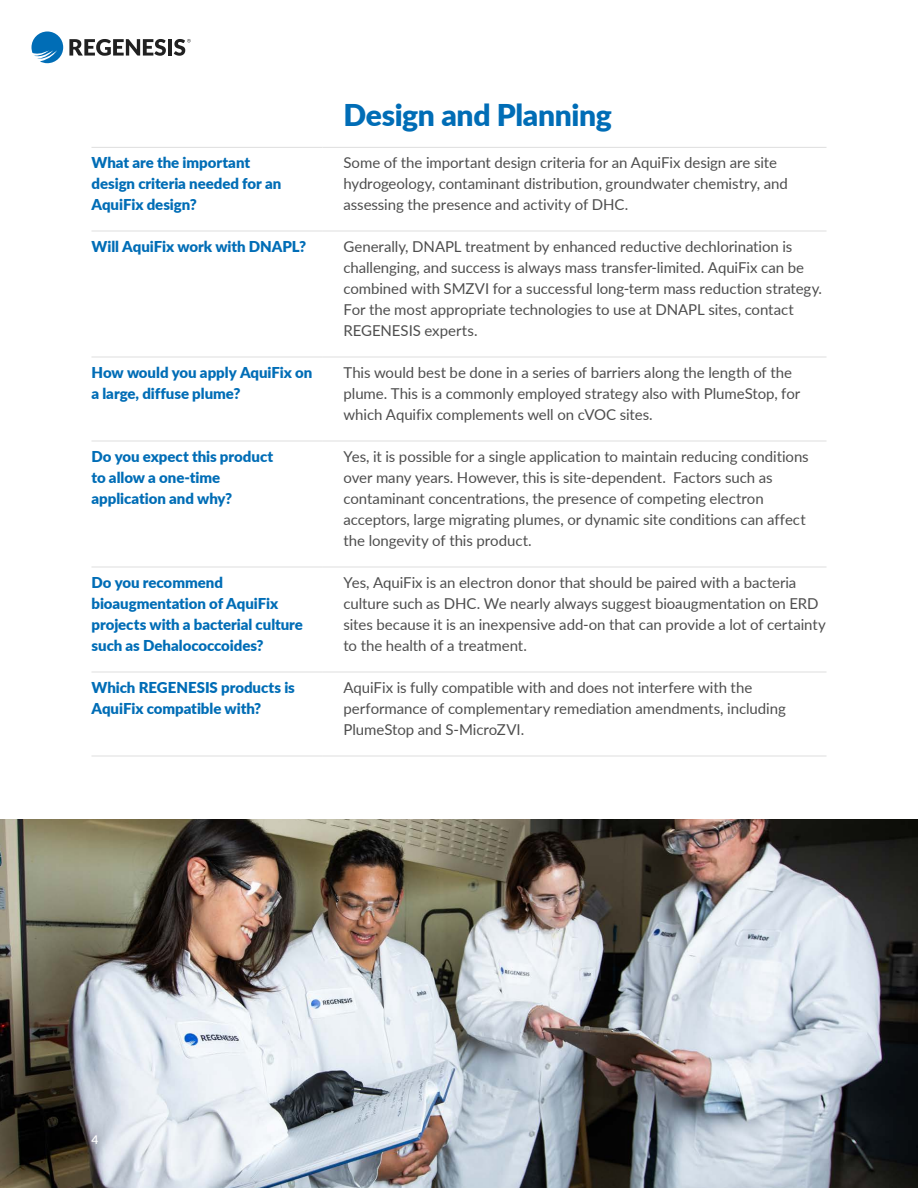
<style>
.page{position:relative;width:918px;height:1188px;background:#fff}
.page>*{position:absolute;margin:0;border:0;box-sizing:border-box;transform-origin:0 0}
.t1{font:900 30px "Lato";letter-spacing:-.01em;color:#006db6}
.t2{font:15px/21px "Lato";letter-spacing:-.005em;color:#4e4e4e}
.t3{font:900 15px/21px "Lato";letter-spacing:-.005em;color:#006db6}
.t4{font:600 12px "Lato";color:#fff}
</style>
<div class="page">
<img style="left:0;top:819px;width:918px;height:369px">
<div style="left:77px;top:1120px;width:36px;height:38px;background:#000;opacity:.55"></div>
<hr style="left:92px;top:147px;width:230px;height:1px;background:#dedede">
<hr style="left:322px;top:147px;width:504px;height:1px;background:#dedede">
<hr style="left:92px;top:231px;width:230px;height:1px;background:#dedede">
<hr style="left:322px;top:231px;width:504px;height:1px;background:#dedede">
<hr style="left:92px;top:357px;width:230px;height:1px;background:#dedede">
<hr style="left:322px;top:357px;width:504px;height:1px;background:#dedede">
<hr style="left:92px;top:441px;width:230px;height:1px;background:#dedede">
<hr style="left:322px;top:441px;width:504px;height:1px;background:#dedede">
<hr style="left:92px;top:567px;width:230px;height:1px;background:#dedede">
<hr style="left:322px;top:567px;width:504px;height:1px;background:#dedede">
<hr style="left:92px;top:672px;width:230px;height:1px;background:#dedede">
<hr style="left:322px;top:672px;width:504px;height:1px;background:#dedede">
<hr style="left:92px;top:756px;width:230px;height:1px;background:#dedede">
<hr style="left:322px;top:756px;width:504px;height:1px;background:#dedede">
<svg style="left:32px;top:32px;width:31px;height:31px"></svg>
<svg style="left:69px;top:39px;width:97px;height:17px"></svg>
<hr style="left:168px;top:39px;width:4px;height:17px;background:#212121">
<svg style="left:174px;top:39px;width:17px;height:17px"></svg>
<h1 class="t1" style="left:344px;top:92px;width:270px">Design and Planning</h1>
<p class="t3" style="left:92px;top:151px;width:191px">What are the important design criteria needed for an<br>AquiFix design?</p>
<p class="t2" style="left:344px;top:151px;width:446px">Some of the important design criteria for an AquiFix design are site hydrogeology, contaminant distribution, groundwater chemistry, and assessing the presence and activity of DHC.</p>
<p class="t3" style="left:92px;top:235px;width:216px">Will AquiFix work with DNAPL?</p>
<p class="t2" style="left:344px;top:235px;width:480px">Generally, DNAPL treatment by enhanced reductive dechlorination is challenging, and success is always mass transfer-limited. AquiFix can be combined with SMZVI for a successful long-term mass reduction strategy.<br>For the most appropriate technologies to use at DNAPL sites, contact REGENESIS experts.</p>
<p class="t3" style="left:92px;top:361px;width:222px">How would you apply AquiFix on a large, diffuse plume?</p>
<p class="t2" style="left:344px;top:361px;width:458px">This would best be done in a series of barriers along the length of the plume. This is a commonly employed strategy also with PlumeStop, for which Aquifix complements well on cVOC sites.</p>
<p class="t3" style="left:92px;top:445px;width:183px">Do you expect this product to allow a one-time application and why?</p>
<p class="t2" style="left:344px;top:445px;width:467px">Yes, it is possible for a single application to maintain reducing conditions over many years. However, this is site-dependent. Factors such as contaminant concentrations, the presence of competing electron acceptors, large migrating plumes, or dynamic site conditions can affect the longevity of this product.</p>
<p class="t3" style="left:92px;top:571px;width:213px">Do you recommend bioaugmentation of AquiFix projects with a bacterial culture such as Dehalococcoides?</p>
<p class="t2" style="left:344px;top:571px;width:484px">Yes, AquiFix is an electron donor that should be paired with a bacteria culture such as DHC. We nearly always suggest bioaugmentation on ERD sites because it is an inexpensive add-on that can provide a lot of certainty to the health of a treatment.</p>
<p class="t3" style="left:92px;top:676px;width:205px">Which REGENESIS products is<br>AquiFix compatible with?</p>
<p class="t2" style="left:344px;top:676px;width:444px">AquiFix is fully compatible with and does not interfere with the performance of complementary remediation amendments, including<br>PlumeStop and S-MicroZVI.</p>
<p class="t4" style="left:92px;top:1131px;width:8px">4</p>
</div>
